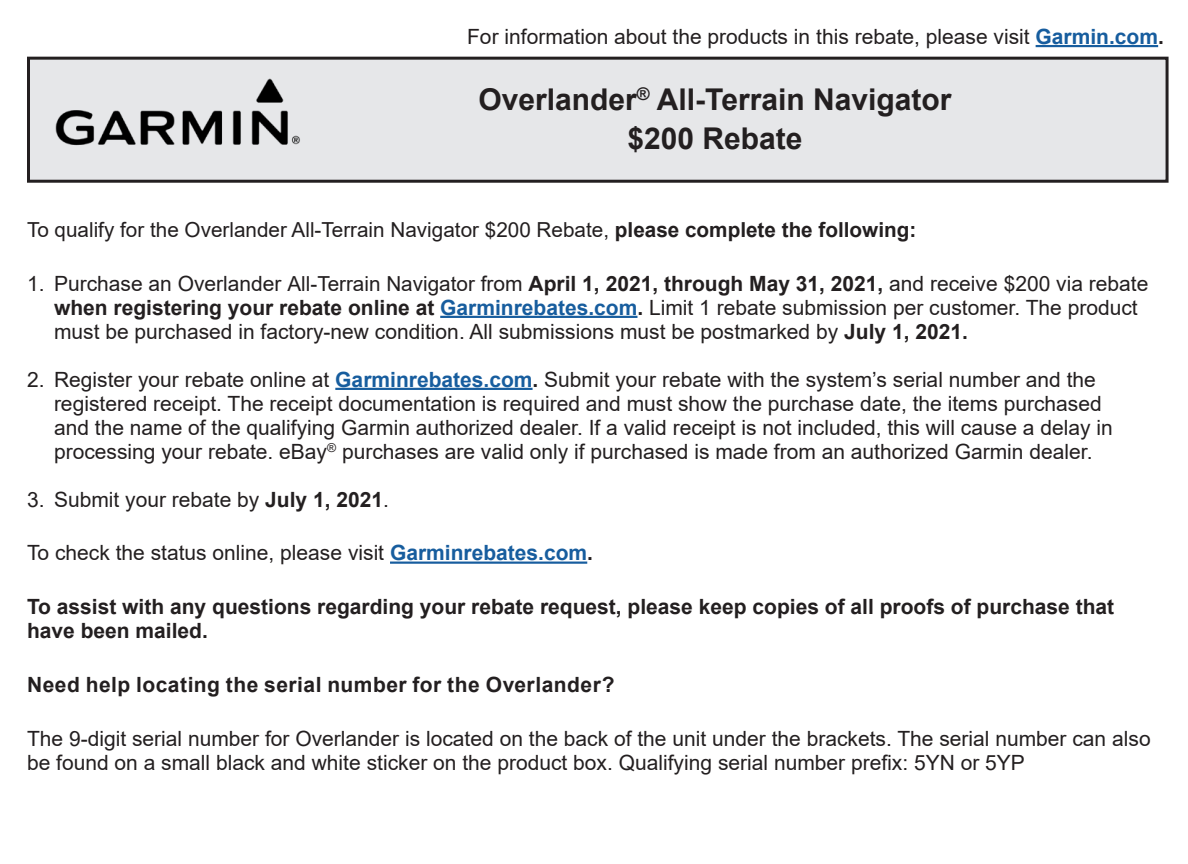
<style>
.page{position:relative;width:1188px;height:864px;background:#fff}
.page>*{position:absolute;margin:0;border:0;box-sizing:border-box;transform-origin:0 0}
.t1{font:700 30px "Arial";color:#231f20}
.t2{font:21px/24px "Arial";color:#231f20}
.t3{font:700 21px/24px "Arial";color:#231f20}
.t4{font:700 21px "Arial";letter-spacing:.02em;color:#231f20}
.t5{font:20.7px "Arial";color:#231f20}
.s1{font-weight:700;color:#175d9e}
.s2{font-weight:700}
.s3{font-size:20.7px}
</style>
<div class="page">
<div style="left:28px;top:58px;width:1139px;height:123px;background:#e6e7e9"></div>
<div style="left:27px;top:57px;width:1142px;height:126px;border:3px solid #231f20"></div>
<img style="left:55px;top:78px;width:245px;height:68px">
<hr style="left:440px;top:316px;width:197px;height:2px;background:#175d9e">
<hr style="left:335px;top:388px;width:198px;height:2px;background:#175d9e">
<hr style="left:390px;top:562px;width:197px;height:2px;background:#175d9e">
<hr style="left:1036px;top:45px;width:122px;height:2px;background:#175d9e">
<p class="t2" style="left:467px;top:24px;width:698px">For information about the products in this rebate, please visit <span class="s1">Garmin.com</span><span class="s2">.</span></p>
<p class="t1" style="left:478px;top:78px;width:475px">Overlander<sup>®</sup> All-Terrain Navigator</p>
<p class="t1" style="left:627px;top:117px;width:177px">$200 Rebate</p>
<p class="t5" style="left:27px;top:215px;width:891px">To qualify for the Overlander All-Terrain Navigator $200 Rebate, <span class="s2">please complete the following:</span></p>
<p class="t2" style="left:54px;top:271px;width:1096px;text-indent:-27px">1. Purchase an Overlander <span class="s3">All-Terrain Navigator</span> from <span class="s2">April 1, 2021, through May 31, 2021,</span> and receive $200 via rebate <span class="s2">when registering your rebate online at</span> <span class="s1">Garminrebates.com</span><span class="s2">.</span> Limit 1 rebate submission per customer. The product must be purchased in factory-new condition. All submissions must be postmarked by <span class="s2">July 1, 2021.</span></p>
<p class="t2" style="left:54px;top:367px;width:1060px;text-indent:-27px">2. Register your rebate online at <span class="s1">Garminrebates.com</span><span class="s2">.</span> Submit your rebate with the system’s serial number and the registered receipt. The receipt documentation is required and must show the purchase date, the items purchased and the name of the qualifying Garmin authorized dealer. If a valid receipt is not included, this will cause a delay in processing your rebate. eBay<sup>®</sup> purchases are valid only if purchased is made from an authorized Garmin dealer.</p>
<p class="t2" style="left:27px;top:487px;width:364px">3. Submit your rebate by <span class="s2">July 1, 2021</span>.</p>
<p class="t2" style="left:27px;top:541px;width:568px">To check the status online, please visit <span class="s1">Garminrebates.com</span><span class="s2">.</span></p>
<p class="t3" style="left:27px;top:595px;width:1089px">To assist with any questions regarding your rebate request, please keep copies of all proofs of purchase that have been mailed.</p>
<p class="t4" style="left:27px;top:670px;width:589px">Need help locating the serial number for the Overlander?</p>
<p class="t2" style="left:27px;top:727px;width:1125px">The 9-digit serial number for Overlander is located on the back of the unit under the brackets. The serial number can also be found on a small black and white sticker on the product box. Qualifying serial number prefix: 5YN or 5YP</p>
</div>
